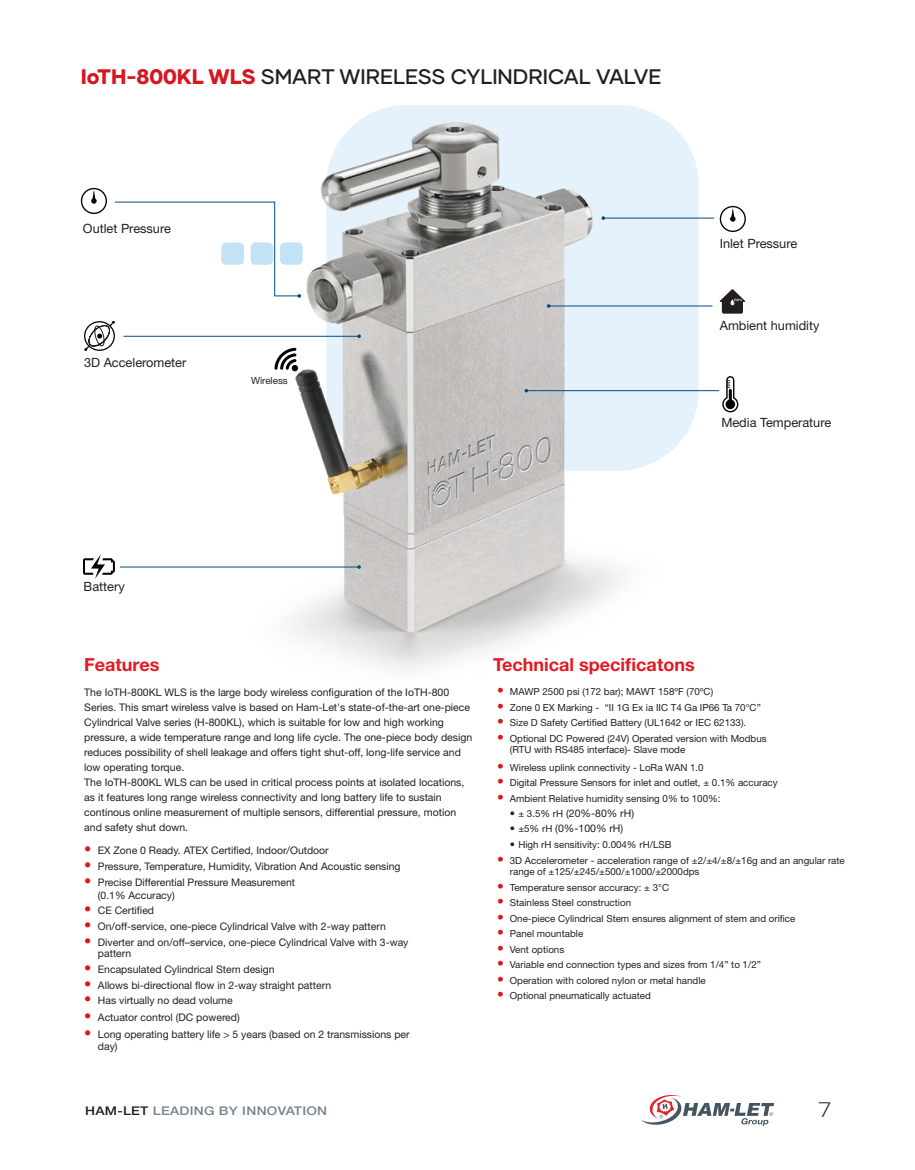
<style>
.page{position:relative;width:915px;height:1170px;background:#fff}
.page>*{position:absolute;margin:0;border:0;box-sizing:border-box;transform-origin:0 0}
.t1{font:500 21px "Gilmer";color:#231f20}
.t2{font:300 21px "Gilmer";color:#231f20;scale:1.15 1}
.t3{font:700 18px "Helvetica Neue LT Std";color:#e21a21}
.t4{font:12.75px "Helvetica Neue LT Std";color:#231f20}
.t5{font:500 12px "Helvetica Neue LT Std";letter-spacing:.02em;color:#73858e;scale:1.15 1}
.t6{font:10.5px/15px "Helvetica Neue LT Std";color:#231f20}
.t7{font:9.75px/11.2px "Helvetica Neue LT Std";color:#231f20}
.s1{font-weight:800;color:#d7171f}
.s2{font-size:13.5px;color:#d7171f}
.s3{font-family:"Helvetica Neue LT"}
.s4{font-size:9.75px}
.s5{font-family:"Helvetica Neue LT";font-size:10.5px}
.s6{font-size:14.4px;color:#d7171f}
.s7{color:#231f20}
</style>
<div class="page">
<svg style="left:641px;top:1095px;width:132px;height:30px"></svg>
<img style="left:203px;top:105px;width:505px;height:565px">
<svg style="left:114px;top:201px;width:187px;height:97px"></svg>
<hr style="left:603px;top:218px;width:110px;height:1px;background:#004b86">
<svg style="left:601px;top:216px;width:4px;height:4px"></svg>
<hr style="left:548px;top:305px;width:164px;height:1px;background:#004b86">
<svg style="left:546px;top:304px;width:4px;height:4px"></svg>
<hr style="left:526px;top:390px;width:193px;height:1px;background:#004b86">
<hr style="left:123px;top:336px;width:236px;height:1px;background:#004b86">
<svg style="left:357px;top:334px;width:4px;height:4px"></svg>
<hr style="left:120px;top:566px;width:239px;height:1px;background:#004b86">
<svg style="left:719px;top:206px;width:26px;height:26px"></svg>
<svg style="left:81px;top:188px;width:26px;height:26px"></svg>
<svg style="left:719px;top:289px;width:25px;height:24px"></svg>
<svg style="left:722px;top:376px;width:16px;height:36px"></svg>
<svg style="left:84px;top:321px;width:31px;height:30px"></svg>
<svg style="left:274px;top:348px;width:24px;height:23px"></svg>
<svg style="left:83px;top:554px;width:32px;height:25px"></svg>
<h1 class="t1" style="left:81px;top:63px;width:582px"><span class="s1">IoTH-800KL WLS</span> SMART WIRELESS CYLINDRICAL VALVE</h1>
<p class="t4" style="left:83px;top:220px;width:89px">Outlet Pressure</p>
<p class="t4" style="left:84px;top:355px;width:104px">3D Accelerometer</p>
<p class="t7" style="left:251px;top:375px;width:38px">Wireless</p>
<p class="t4" style="left:84px;top:579px;width:43px">Battery</p>
<p class="t4" style="left:719px;top:236px;width:79px">Inlet Pressure</p>
<p class="t4" style="left:719px;top:317px;width:101px">Ambient humidity</p>
<p class="t4" style="left:721px;top:415px;width:111px">Media Temperature</p>
<h2 class="t3" style="left:84px;top:653px;width:77px">Features</h2>
<h2 class="t3" style="left:493px;top:653px;width:203px">Technical specificatons</h2>
<p class="t7" style="left:497px;top:685px;width:217px"><span class="s2">•</span> MAWP 2500 psi (172 bar); MAWT 158ºF (70ºC)</p>
<p class="t7" style="left:497px;top:701px;width:265px"><span class="s2">•</span> Zone 0 EX Marking - “II 1G Ex ia IIC T4 Ga IP66 Ta 70°C”</p>
<p class="t7" style="left:497px;top:716px;width:250px"><span class="s2">•</span> Size D Safety Certified Battery (UL1642 or IEC 62133).</p>
<p class="t7" style="left:509px;top:732px;width:258px;text-indent:-13px"><span class="s2">•</span> Optional DC Powered (24V) Operated version with Modbus (RTU with RS485 interface)- Slave mode</p>
<p class="t7" style="left:497px;top:761px;width:208px"><span class="s2">•</span> Wireless uplink connectivity - LoRa WAN 1.0</p>
<p class="t7" style="left:497px;top:777px;width:282px"><span class="s2">•</span> Digital Pressure Sensors for inlet and outlet, ± 0.1% accuracy</p>
<p class="t7" style="left:497px;top:792px;width:225px"><span class="s2">•</span> Ambient Relative humidity sensing 0% to 100%:</p>
<p class="t6" style="left:509px;top:805px;width:126px"><span class="s3">•</span> <span class="s4">± 3.5% rH</span> (20%-80% rH)</p>
<p class="t6" style="left:509px;top:820px;width:115px"><span class="s3">•</span> <span class="s4">±5% rH</span> (0%-100% rH)</p>
<p class="t7" style="left:509px;top:839px;width:163px"><span class="s5">•</span> High rH sensitivity: 0.004% rH/LSB</p>
<p class="t7" style="left:509px;top:854px;width:336px;text-indent:-13px"><span class="s2">•</span> 3D Accelerometer - acceleration range of ±2/±4/±8/±16g and an angular rate range of ±125/±245/±500/±1000/±2000dps</p>
<p class="t7" style="left:497px;top:881px;width:173px"><span class="s2">•</span> Temperature sensor accuracy: ± 3°C</p>
<p class="t7" style="left:497px;top:896px;width:135px"><span class="s2">•</span> Stainless Steel construction</p>
<p class="t7" style="left:497px;top:912px;width:300px"><span class="s2">•</span> One-piece Cylindrical Stem ensures alignment of stem and orifice</p>
<p class="t7" style="left:497px;top:927px;width:88px"><span class="s2">•</span> Panel mountable</p>
<p class="t7" style="left:497px;top:943px;width:69px"><span class="s2">•</span> Vent options</p>
<p class="t7" style="left:497px;top:958px;width:265px"><span class="s2">•</span> Variable end connection types and sizes from 1/4” to 1/2”</p>
<p class="t7" style="left:497px;top:974px;width:210px"><span class="s2">•</span> Operation with colored nylon or metal handle</p>
<p class="t7" style="left:497px;top:989px;width:155px"><span class="s2">•</span> Optional pneumatically actuated</p>
<p class="t6" style="left:84px;top:684px;width:389px">The IoTH-800KL WLS is the large body wireless configuration of the IoTH-800<br>Series. This smart wireless valve is based on Ham-Let's state-of-the-art one-piece Cylindrical Valve series (H-800KL), which is suitable for low and high working pressure, a wide temperature range and long life cycle. The one-piece body design reduces possibility of shell leakage and offers tight shut-off, long-life service and low operating torque.<br>The IoTH-800KL WLS can be used in critical process points at isolated locations, as it features long range wireless connectivity and long battery life to sustain continous online measurement of multiple sensors, differential pressure, motion and safety shut down.</p>
<p class="t6" style="left:84px;top:842px;width:246px"><span class="s6">•</span> EX Zone 0 Ready. ATEX Certified, Indoor/Outdoor</p>
<p class="t6" style="left:84px;top:858px;width:317px"><span class="s6">•</span> Pressure, Temperature, Humidity, Vibration And Acoustic sensing</p>
<p class="t6" style="left:98px;top:876px;width:199px;line-height:12px;text-indent:-14px"><span class="s6">•</span> Precise Differential Pressure Measurement (0.1% Accuracy)</p>
<p class="t6" style="left:84px;top:902px;width:71px"><span class="s6">•</span> CE Certified</p>
<p class="t6" style="left:84px;top:918px;width:303px"><span class="s6">•</span> On/off-service, one-piece Cylindrical Valve with 2-way pattern</p>
<p class="t6" style="left:98px;top:936px;width:312px;line-height:11.2px;text-indent:-14px"><span class="s6">•</span> Diverter and on/off–service, one-piece Cylindrical Valve with 3-way pattern</p>
<p class="t6" style="left:84px;top:961px;width:192px"><span class="s6">•</span> Encapsulated Cylindrical Stem design</p>
<p class="t6" style="left:84px;top:977px;width:248px"><span class="s6">•</span> Allows bi-directional flow in 2-way straight pattern</p>
<p class="t6" style="left:84px;top:993px;width:150px"><span class="s6">•</span> Has virtually no dead volume</p>
<p class="t6" style="left:84px;top:1009px;width:157px"><span class="s6">•</span> Actuator control (DC powered)</p>
<p class="t6" style="left:98px;top:1027px;width:313px;line-height:12px;text-indent:-14px"><span class="s6">•</span> Long operating battery life &gt; 5 years (based on 2 transmissions per day)</p>
<p class="t5" style="left:85px;top:1103px;width:212px"><span class="s7">HAM-LET</span> LEADING BY INNOVATION</p>
<h1 class="t2" style="left:818px;top:1096px;width:12px">7</h1>
</div>
